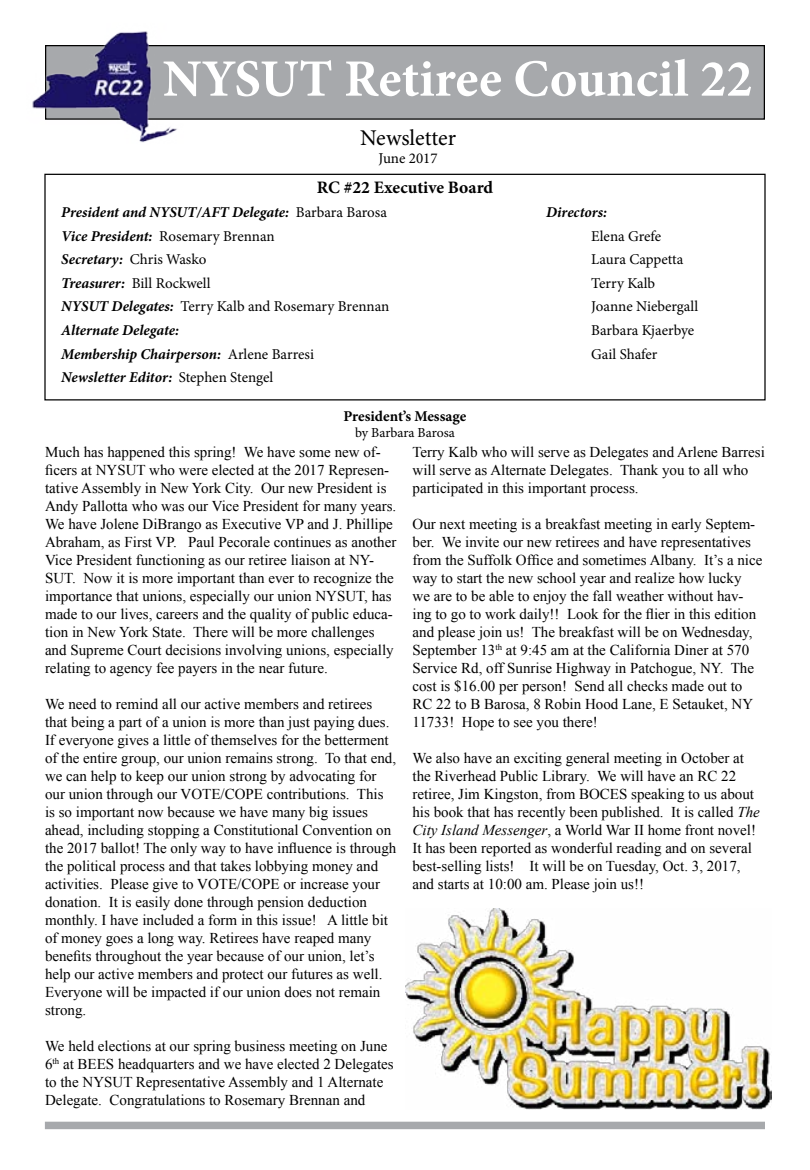
<style>
.page{position:relative;width:810px;height:1170px;background:#fff}
.page>*{position:absolute;margin:0;border:0;box-sizing:border-box;transform-origin:0 0}
.t1{font:700 52.5px "Minion Pro";color:#fff}
.t2{font:22.5px "Minion Pro";color:#000}
.t3{font:700 17.5px "Minion Pro";color:#000}
.t4{font:15px/18px "Times New Roman";color:#000}
.t5{font:15px "Minion Pro";color:#000}
.t6{font:italic 700 15px "Minion Pro";color:#000}
.t7{font:700 15px "Minion Pro";color:#000}
.t8{font:13.75px "Minion Pro";color:#000}
.s1{font-weight:400;font-style:normal}
.s2{font-weight:700;font-style:italic}
.s3{font-style:italic}
</style>
<div class="page">
<div style="left:46px;top:46px;width:718px;height:73px;background:#a7a9ac"></div>
<div style="left:45px;top:45px;width:720px;height:75px;border:1px solid #000"></div>
<div style="left:45px;top:1122px;width:720px;height:7px;background:#a7a9ac"></div>
<div style="left:44px;top:174px;width:722px;height:227px;border:1px solid #000"></div>
<img style="left:32px;top:31px;width:151px;height:112px">
<img style="left:406px;top:908px;width:366px;height:202px">
<h1 class="t1" style="left:163px;top:42px;width:591px">NYSUT Retiree Council 22</h1>
<h2 class="t2" style="left:360px;top:123px;width:98px">Newsletter</h2>
<p class="t5" style="left:379px;top:148px;width:61px">June 2017</p>
<p class="t3" style="left:317px;top:175px;width:178px">RC #22 Executive Board</p>
<p class="t6" style="left:61px;top:201px;width:327px">President and NYSUT/AFT Delegate: <span class="s1">Barbara Barosa</span></p>
<p class="t6" style="left:546px;top:201px;width:62px">Directors:</p>
<p class="t5" style="left:61px;top:226px;width:215px"><span class="s2">Vice President:</span> Rosemary Brennan</p>
<p class="t5" style="left:591px;top:226px;width:71px">Elena Grefe</p>
<p class="t6" style="left:61px;top:249px;width:147px">Secretary: <span class="s1">Chris Wasko</span></p>
<p class="t5" style="left:591px;top:249px;width:94px">Laura Cappetta</p>
<p class="t5" style="left:61px;top:273px;width:151px"><span class="s2">Treasurer:</span> Bill Rockwell</p>
<p class="t5" style="left:591px;top:273px;width:66px">Terry Kalb</p>
<p class="t5" style="left:61px;top:297px;width:330px"><span class="s2">NYSUT Delegates:</span> Terry Kalb and Rosemary Brennan</p>
<p class="t5" style="left:591px;top:297px;width:109px">Joanne Niebergall</p>
<p class="t6" style="left:61px;top:320px;width:119px">Alternate Delegate:</p>
<p class="t5" style="left:591px;top:320px;width:105px">Barbara Kjaerbye</p>
<p class="t6" style="left:61px;top:343px;width:254px">Membership Chairperson: <span class="s1">Arlene Barresi</span></p>
<p class="t5" style="left:591px;top:344px;width:68px">Gail Shafer</p>
<p class="t6" style="left:61px;top:367px;width:213px">Newsletter Editor: <span class="s1">Stephen Stengel</span></p>
<p class="t7" style="left:343px;top:405px;width:124px">President’s Message</p>
<p class="t8" style="left:355px;top:424px;width:101px">by Barbara Barosa</p>
<p class="t4" style="left:45px;top:443px;width:353px">Much has happened this spring! We have some new of&shy;ficers at NYSUT who were elected at the 2017 Represen&shy;tative Assembly in New York City. Our new President is Andy Pallotta who was our Vice President for many years.<br>We have Jolene DiBrango as Executive VP and J. Phillipe Abraham, as First VP. Paul Pecorale continues as another Vice President functioning as our retiree liaison at NY-SUT. Now it is more important than ever to recognize the importance that unions, especially our union NYSUT, has made to our lives, careers and the quality of public educa&shy;tion in New York State. There will be more challenges and Supreme Court decisions involving unions, especially relating to agency fee payers in the near future.</p>
<p class="t4" style="left:45px;top:695px;width:353px">We need to remind all our active members and retirees that being a part of a union is more than just paying dues.<br>If everyone gives a little of themselves for the betterment of the entire group, our union remains strong. To that end, we can help to keep our union strong by advocating for our union through our VOTE/COPE contributions. This is so important now because we have many big issues ahead, including stopping a Constitutional Convention on the 2017 ballot! The only way to have influence is through the political process and that takes lobbying money and activities. Please give to VOTE/COPE or increase your donation. It is easily done through pension deduction monthly. I have included a form in this issue! A little bit of money goes a long way. Retirees have reaped many benefits throughout the year because of our union, let’s help our active members and protect our futures as well.<br>Everyone will be impacted if our union does not remain strong.</p>
<p class="t4" style="left:45px;top:1037px;width:350px">We held elections at our spring business meeting on June 6<sup>th</sup> at BEES headquarters and we have elected 2 Delegates to the NYSUT Representative Assembly and 1 Alternate Delegate. Congratulations to Rosemary Brennan and</p>
<p class="t4" style="left:413px;top:443px;width:354px">Terry Kalb who will serve as Delegates and Arlene Barresi will serve as Alternate Delegates. Thank you to all who participated in this important process.</p>
<p class="t4" style="left:412px;top:515px;width:351px">Our next meeting is a breakfast meeting in early Septem&shy;ber. We invite our new retirees and have representatives from the Suffolk Office and sometimes Albany. It’s a nice way to start the new school year and realize how lucky we are to be able to enjoy the fall weather without hav&shy;ing to go to work daily!! Look for the flier in this edition and please join us! The breakfast will be on Wednesday, September 13<sup>th</sup> at 9:45 am at the California Diner at 570<br>Service Rd, off Sunrise Highway in Patchogue, NY. The cost is $16.00 per person! Send all checks made out to RC 22 to B Barosa, 8 Robin Hood Lane, E Setauket, NY 11733! Hope to see you there!</p>
<p class="t4" style="left:412px;top:749px;width:349px">We also have an exciting general meeting in October at the Riverhead Public Library. We will have an RC 22 retiree, Jim Kingston, from BOCES speaking to us about his book that has recently been published. It is called <span class="s3">The City Island Messenger</span>, a World War II home front novel!<br>It has been reported as wonderful reading and on several best-selling lists! It will be on Tuesday, Oct. 3, 2017, and starts at 10:00 am. Please join us!!</p>
</div>
